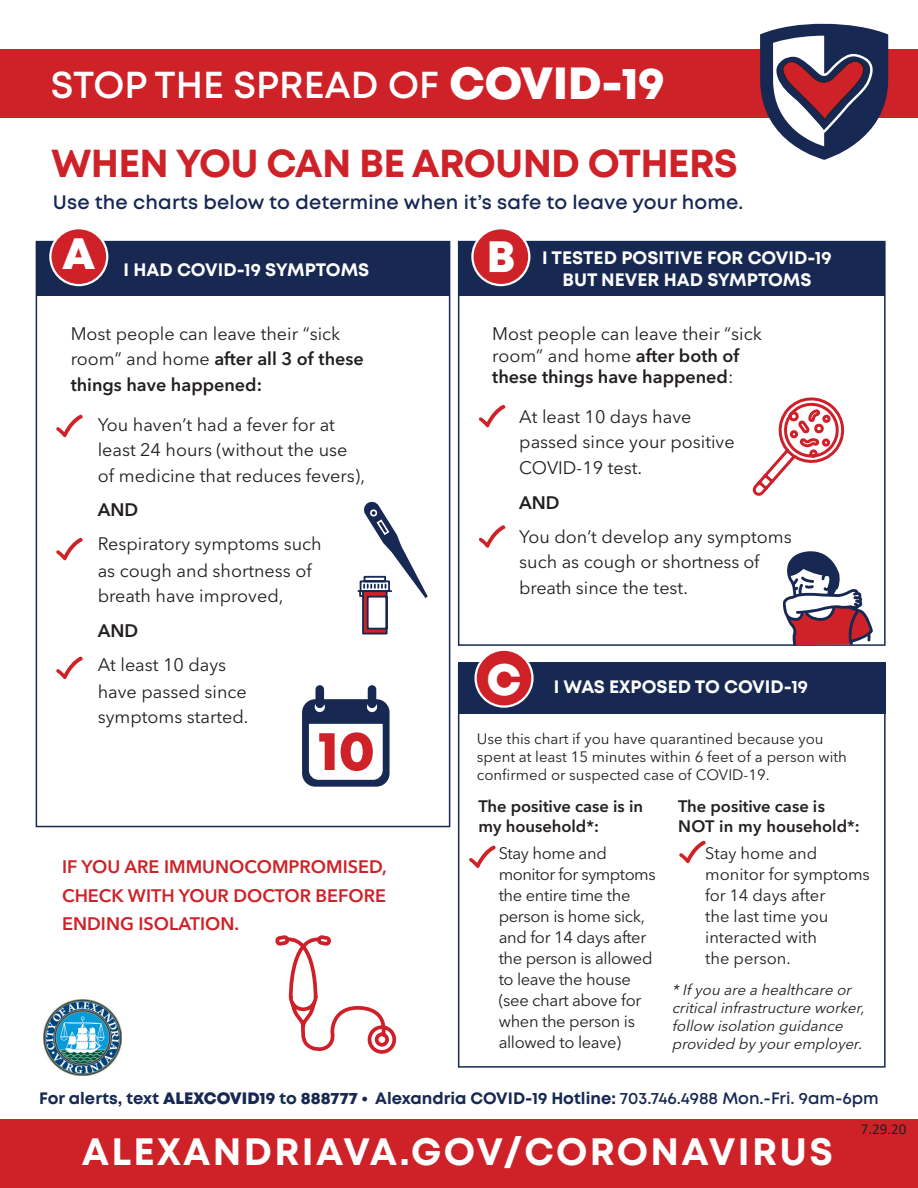
<style>
.page{position:relative;width:918px;height:1188px;background:#fff}
.page>*{position:absolute;margin:0;border:0;box-sizing:border-box;transform-origin:0 0}
.t1{font:800 55.35px "Mont";color:#ce2228}
.t2{font:800 43.8px "Mont";color:#fff}
.t3{font:700 39px "Mont";letter-spacing:-.02em;color:#ce2228}
.t4{font:700 38.1px "Mont";letter-spacing:.06em;color:#fff}
.t5{font:600 37.5px "Mont";color:#fff}
.t6{font:600 19.5px "Mont";letter-spacing:.01em;color:#172953}
.t7{font:18px/25.5px "Avenir Next LT Pro";color:#231f20}
.t8{font:700 18px/21.6px "Mont";color:#fff;text-align:center}
.t9{font:600 18px/28.5px "Avenir Next LT Pro";color:#ce2228;text-align:justify}
.t10{font:600 18px "Avenir Next LT Pro";color:#231f20}
.t11{font:16.5px/21px "Avenir Next LT Pro";letter-spacing:-.02em;color:#231f20}
.t12{font:700 16.5px "Mont";color:#172953}
.t13{font:16.5px/21px "Avenir Next LT Pro";color:#231f20}
.t14{font:600 16.5px/19.8px "Avenir Next LT Pro";color:#231f20}
.t15{font:15px/18px "Avenir Next LT Pro";color:#231f20}
.t16{font:italic 15px/18px "Avenir Next LT Pro";color:#231f20}
.t17{font:15px "Calibri";color:#231f20}
.s1{font-weight:800;font-size:45px}
.s2{font-weight:600}
.s3{font-weight:800}
</style>
<div class="page">
<div style="left:458px;top:242px;width:427px;height:54px;background:#172953"></div>
<div style="left:458px;top:662px;width:428px;height:52px;background:#172953"></div>
<div style="left:36px;top:242px;width:414px;height:54px;background:#172953"></div>
<div style="left:0;top:50px;width:918px;height:68px;background:#ce2228"></div>
<div style="left:0;top:1120px;width:918px;height:68px;background:#ce2228"></div>
<img style="left:43px;top:1000px;width:78px;height:76px">
<svg style="left:760px;top:24px;width:128px;height:136px"></svg>
<svg style="left:357px;top:501px;width:71px;height:134px"></svg>
<svg style="left:56px;top:414px;width:27px;height:23px"></svg>
<svg style="left:56px;top:537px;width:27px;height:24px"></svg>
<svg style="left:56px;top:656px;width:27px;height:23px"></svg>
<svg style="left:479px;top:404px;width:27px;height:24px"></svg>
<svg style="left:479px;top:525px;width:27px;height:23px"></svg>
<svg style="left:469px;top:845px;width:27px;height:23px"></svg>
<svg style="left:679px;top:840px;width:27px;height:23px"></svg>
<div style="left:50px;top:228px;width:57px;height:57px;background:#ce2228;border-radius:50%"></div>
<div style="left:49px;top:227px;width:59px;height:59px;border:2px solid #fff;border-radius:50%"></div>
<div style="left:472px;top:228px;width:57px;height:57px;background:#ce2228;border-radius:50%"></div>
<div style="left:471px;top:227px;width:59px;height:59px;border:2px solid #fff;border-radius:50%"></div>
<div style="left:476px;top:650px;width:56px;height:57px;background:#ce2228;border-radius:50%"></div>
<div style="left:474px;top:649px;width:60px;height:59px;border:2px solid #fff;border-radius:50%"></div>
<svg style="left:750px;top:397px;width:123px;height:249px"></svg>
<div style="left:302px;top:699px;width:88px;height:88px;background:#172953;border-radius:13px"></div>
<div style="left:309px;top:724px;width:74px;height:56px;background:#fff"></div>
<svg style="left:315px;top:702px;width:10px;height:10px"></svg>
<svg style="left:367px;top:702px;width:10px;height:10px"></svg>
<div style="left:316px;top:685px;width:8px;height:23px;background:#172953;border-radius:4px"></div>
<div style="left:368px;top:685px;width:8px;height:23px;background:#172953;border-radius:4px"></div>
<svg style="left:275px;top:935px;width:122px;height:119px"></svg>
<p class="t5" style="left:51px;top:60px;width:615px">STOP THE SPREAD OF <span class="s1">COVID-19</span></p>
<p class="t3" style="left:51px;top:138px;width:689px">WHEN YOU CAN BE AROUND OTHERS</p>
<p class="t6" style="left:53px;top:189px;width:692px">Use the charts below to determine when it’s safe to leave your home.</p>
<p class="t2" style="left:62px;top:225px;width:34px">A</p>
<p class="t2" style="left:487px;top:228px;width:30px">B</p>
<p class="t8" style="left:123px;top:259px;width:247px">I HAD COVID-19 SYMPTOMS</p>
<p class="t8" style="left:542px;top:247px;width:291px">I TESTED POSITIVE FOR COVID-19<br>BUT NEVER HAD SYMPTOMS</p>
<p class="t7" style="left:71px;top:321px;width:295px">Most people can leave their “sick room” and home <span class="s2">after all 3 of these things have happened:</span></p>
<p class="t7" style="left:98px;top:412px;width:269px">You haven’t had a fever for at least 24 hours (without the use of medicine that reduces fevers),</p>
<p class="t10" style="left:98px;top:499px;width:42px">AND</p>
<p class="t7" style="left:98px;top:530px;width:226px;line-height:26.2px">Respiratory symptoms such as cough and shortness of breath have improved,</p>
<p class="t10" style="left:98px;top:620px;width:42px">AND</p>
<p class="t7" style="left:98px;top:651px;width:152px;line-height:26.2px">At least 10 days have passed since symptoms started.</p>
<p class="t1" style="left:318px;top:715px;width:59px">10</p>
<p class="t9" style="left:62px;top:853px;width:326px">IF YOU ARE IMMUNOCOMPROMISED, CHECK WITH YOUR DOCTOR BEFORE ENDING ISOLATION.</p>
<p class="t7" style="left:492px;top:323px;width:271px;line-height:21.6px">Most people can leave their “sick room” and home <span class="s2">after both of these things have happened</span>:</p>
<p class="t7" style="left:519px;top:404px;width:217px">At least 10 days have passed since your positive<br>COVID-19 test.</p>
<p class="t10" style="left:519px;top:492px;width:42px">AND</p>
<p class="t7" style="left:519px;top:524px;width:274px">You don’t develop any symptoms such as cough or shortness of breath since the test.</p>
<p class="t2" style="left:487px;top:651px;width:36px">C</p>
<p class="t8" style="left:554px;top:676px;width:256px">I WAS EXPOSED TO COVID-19</p>
<p class="t15" style="left:477px;top:729px;width:372px">Use this chart if you have quarantined because you spent at least 15 minutes within 6 feet of a person with confirmed or suspected case of COVID-19.</p>
<p class="t14" style="left:478px;top:796px;width:166px">The positive case is in my household*:</p>
<p class="t11" style="left:499px;top:842px;width:158px">Stay home and monitor for symptoms the entire time the person is home sick, and for 14 days after the person is allowed to leave the house (see chart above for when the person is allowed to leave)</p>
<p class="t14" style="left:678px;top:796px;width:183px">The positive case is<br>NOT in my household*:</p>
<p class="t13" style="left:705px;top:842px;width:166px">Stay home and monitor for symptoms for 14 days after<br>the last time you interacted with<br>the person.</p>
<p class="t16" style="left:672px;top:981px;width:198px">*If you are a healthcare or criticalinfrastructure worker, follow isolation guidance provided by youremployer.</p>
<p class="t12" style="left:39px;top:1087px;width:841px">For alerts, text <span class="s3">ALEXCOVID19</span> to <span class="s3">888777 •</span> Alexandria COVID-19 Hotline: <span class="s2">703.746.4988 Mon.-Fri. 9am-6pm</span></p>
<p class="t4" style="left:82px;top:1127px;width:753px">ALEXANDRIAVA.GOV/CORONAVIRUS</p>
<p class="t17" style="left:861px;top:1119px;width:47px">7.29.20</p>
</div>
